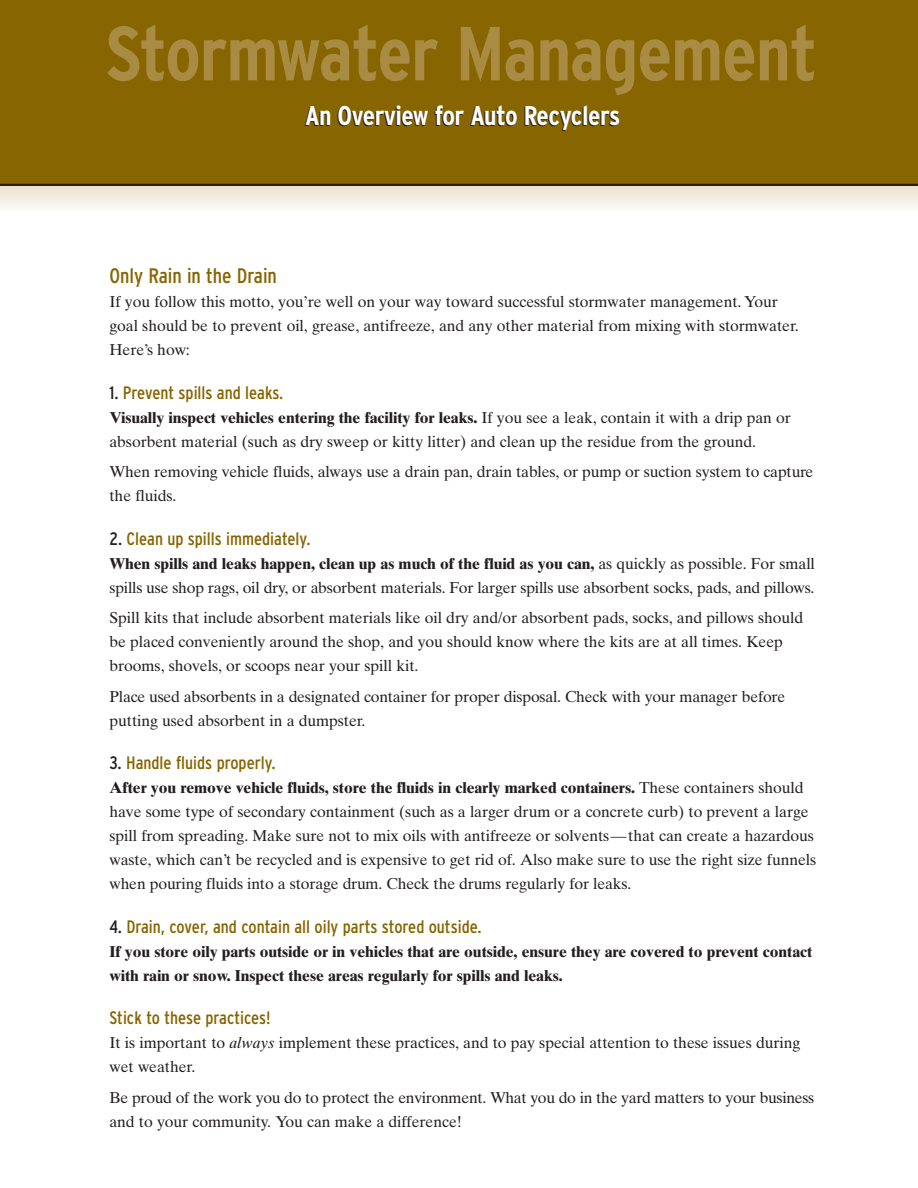
<style>
.page{position:relative;width:918px;height:1188px;background:#fff}
.page>*{position:absolute;margin:0;border:0;box-sizing:border-box;transform-origin:0 0}
.t1{font:700 condensed 76.5px "Interstate";letter-spacing:-.015em;color:#a98b43}
.t2{font:700 condensed 27px "Interstate";letter-spacing:-.015em;color:#fff}
.t3{font:condensed 21px "Interstate";color:#876500}
.t4{font:condensed 18px "Interstate";color:#876500}
.t5{font:15.75px/24px "Times Ten";letter-spacing:-.005em;color:#231f20}
.t6{font:700 15.75px/24px "Times Ten";letter-spacing:-.005em;color:#231f20}
.s1{color:#231f20}
.s2{font-weight:700}
.s3{font-style:italic}
</style>
<div class="page">
<hr style="left:0;top:207px;width:918px;height:4px;background:#fcfaf6">
<hr style="left:0;top:205px;width:918px;height:4px;background:#faf7f1">
<hr style="left:0;top:203px;width:918px;height:4px;background:#f8f4ec">
<hr style="left:0;top:202px;width:918px;height:4px;background:#f8f6f0">
<hr style="left:0;top:202px;width:918px;height:3px;background:#f6f2e8">
<hr style="left:0;top:198px;width:918px;height:4px;background:#f5f0e7">
<hr style="left:0;top:197px;width:918px;height:3px;background:#f2eadb">
<hr style="left:0;top:195px;width:918px;height:4px;background:#f3ede1">
<hr style="left:0;top:192px;width:918px;height:4px;background:#f1ebdd">
<hr style="left:0;top:192px;width:918px;height:3px;background:#ede5d0">
<hr style="left:0;top:190px;width:918px;height:4px;background:#efe9d9">
<hr style="left:0;top:187px;width:918px;height:4px;background:#eee6d4">
<hr style="left:0;top:187px;width:918px;height:3px;background:#e9dec5">
<hr style="left:0;top:185px;width:918px;height:4px;background:#ece3d0">
<hr style="left:0;top:185px;width:918px;height:3px;background:#e7dbc1">
<div style="left:0;top:0;width:918px;height:185px;background:#876500"></div>
<hr style="left:0;top:184px;width:918px;height:2px;background:#231f20">
<h1 class="t1" style="left:105px;top:24px;width:714px">Stormwater Management</h1>
<h2 class="t2" style="left:305px;top:105px;width:317px">An Overview for Auto Recyclers</h2>
<h3 class="t3" style="left:110px;top:268px;width:169px">Only Rain in the Drain</h3>
<p class="t5" style="left:110px;top:292px;width:691px">If you follow this motto, you’re well on your way toward successful stormwater management. Your goal should be to prevent oil, grease, antifreeze, and any other material from mixing with stormwater.<br>Here’s how:</p>
<p class="t4" style="left:110px;top:386px;width:175px"><span class="s1">1.</span> Prevent spills and leaks.</p>
<p class="t5" style="left:110px;top:407px;width:683px"><span class="s2">Visually inspect vehicles entering the facility for leaks.</span> If you see a leak, contain it with a drip pan or absorbent material (such as dry sweep or kitty litter) and clean up the residue from the ground.</p>
<p class="t5" style="left:110px;top:462px;width:705px">When removing vehicle fluids, always use a drain pan, drain tables, or pump or suction system to capture the fluids.</p>
<p class="t4" style="left:110px;top:532px;width:203px"><span class="s1">2.</span> Clean up spills immediately.</p>
<p class="t5" style="left:110px;top:553px;width:707px"><span class="s2">When spills and leaks happen, clean up as much of the fluid as you can,</span> as quickly as possible. For small spills use shop rags, oil dry, or absorbent materials. For larger spills use absorbent socks, pads, and pillows.</p>
<p class="t5" style="left:110px;top:608px;width:695px">Spill kits that include absorbent materials like oil dry and/or absorbent pads, socks, and pillows should be placed conveniently around the shop, and you should know where the kits are at all times. Keep brooms, shovels, or scoops near your spill kit.</p>
<p class="t5" style="left:110px;top:686px;width:677px">Place used absorbents in a designated container for proper disposal. Check with your manager before putting used absorbent in a dumpster.</p>
<p class="t4" style="left:110px;top:756px;width:168px"><span class="s1">3.</span> Handle fluids properly.</p>
<p class="t5" style="left:110px;top:778px;width:708px"><span class="s2">After you remove vehicle fluids, store the fluids in clearly marked containers.</span> These containers should have some type of secondary containment (such as a larger drum or a concrete curb) to prevent a large spill from spreading. Make sure not to mix oils with antifreeze or solvents—that can create a hazardous waste, which can’t be recycled and is expensive to get rid of. Also make sure to use the right size funnels when pouring fluids into a storage drum. Check the drums regularly for leaks.</p>
<p class="t4" style="left:110px;top:920px;width:374px"><span class="s1">4.</span> Drain, cover, and contain all oily parts stored outside.</p>
<p class="t6" style="left:110px;top:941px;width:704px">If you store oily parts outside or in vehicles that are outside, ensure they are covered to prevent contact with rain or snow. Inspect these areas regularly for spills and leaks.</p>
<p class="t4" style="left:110px;top:1011px;width:163px">Stick to these practices!</p>
<p class="t5" style="left:110px;top:1033px;width:692px">It is important to <span class="s3">always</span> implement these practices, and to pay special attention to these issues during wet weather.</p>
<p class="t5" style="left:110px;top:1087px;width:706px">Be proud of the work you do to protect the environment. What you do in the yard matters to your business and to your community. You can make a difference!</p>
</div>
